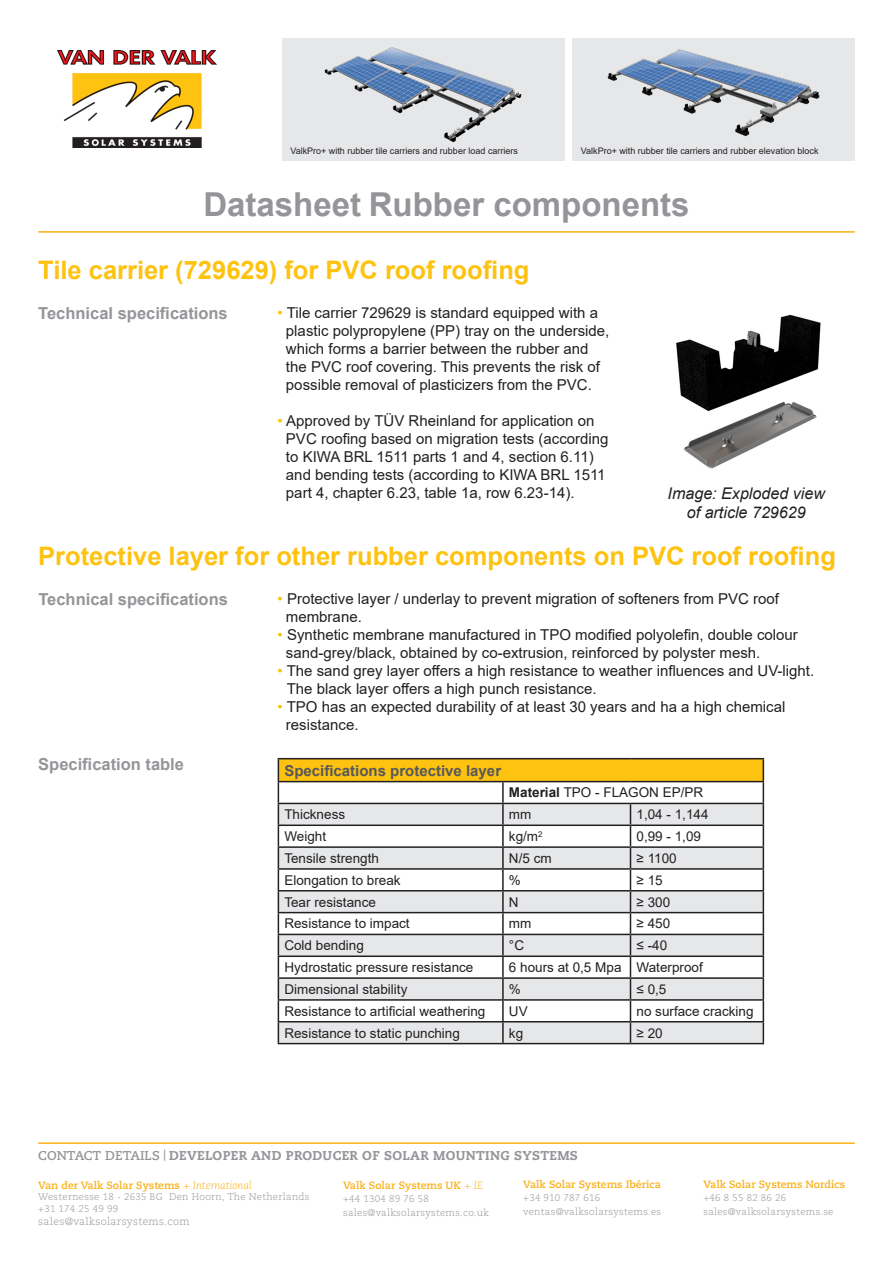
<style>
.page{position:relative;width:893px;height:1263px;background:#fff}
.page>*{position:absolute;margin:0;border:0;box-sizing:border-box;transform-origin:0 0}
.t1{font:700 33px "Arial";color:#939598}
.t2{font:700 25.5px "Arial";color:#fec210}
.t3{font:700 16.5px "Arial";color:#939598}
.t4{font:italic 16.05px/19.4px "Arial";color:#231f20;text-align:center}
.t5{font:15px/18px "Arial";color:#231f20}
.t6{font:700 15px "Arial";color:#57585a}
.t7{font:13.5px "Arial";color:#231f20}
.t8{font:800 12.75px "Caecilia LT Std";letter-spacing:.025em;color:#939598}
.t9{font:700 10.5px "Caecilia LT Std";color:#fbb017}
.t10{font:300 10.5px "Caecilia LT Std";letter-spacing:.025em;color:#939598}
.t11{font:300 9.75px/13.5px "Caecilia LT Std";letter-spacing:.025em;color:#939598}
.t12{font:9px "Arial";color:#231f20}
.s1{color:#fdc300}
.s2{font-weight:700}
.s3{font-weight:300;font-style:italic}
</style>
<div class="page">
<img style="left:58px;top:50px;width:159px;height:98px">
<hr style="left:38px;top:231px;width:817px;height:2px;background:#fbb017">
<hr style="left:278px;top:758px;width:225px;height:1px;background:#231f20">
<hr style="left:503px;top:758px;width:127px;height:1px;background:#231f20">
<hr style="left:630px;top:758px;width:134px;height:1px;background:#231f20">
<svg style="left:278px;top:759px;width:486px;height:284px"></svg>
<hr style="left:278px;top:1043px;width:225px;height:1px;background:#231f20">
<hr style="left:503px;top:1043px;width:127px;height:1px;background:#231f20">
<hr style="left:630px;top:1043px;width:134px;height:1px;background:#231f20">
<div style="left:282px;top:38px;width:282px;height:122px;background:#e6e7e9"></div>
<img style="left:324px;top:47px;width:198px;height:96px">
<div style="left:573px;top:38px;width:282px;height:122px;background:#e6e7e9"></div>
<img style="left:607px;top:49px;width:213px;height:88px">
<hr style="left:38px;top:1142px;width:817px;height:2px;background:#fbb017">
<img style="left:676px;top:314px;width:145px;height:155px">
<p class="t12" style="left:290px;top:145px;width:229px">ValkPro+ with rubber tile carriers and rubber load carriers</p>
<p class="t12" style="left:581px;top:145px;width:239px">ValkPro+ with rubber tile carriers and rubber elevation block</p>
<p class="t1" style="left:203px;top:181px;width:488px">Datasheet Rubber components</p>
<p class="t2" style="left:38px;top:252px;width:493px">Tile carrier (729629) for PVC roof roofing</p>
<p class="t3" style="left:38px;top:302px;width:191px">Technical specifications</p>
<p class="t5" style="left:278px;top:304px;width:322px"><span class="s1">•</span> Tile carrier 729629 is standard equipped with a</p>
<p class="t5" style="left:286px;top:322px;width:325px">plastic polypropylene (PP) tray on the underside,</p>
<p class="t5" style="left:286px;top:340px;width:304px">which forms a barrier between the rubber and</p>
<p class="t5" style="left:286px;top:358px;width:316px">the PVC roof covering. This prevents the risk of</p>
<p class="t5" style="left:286px;top:376px;width:307px">possible removal of plasticizers from the PVC.</p>
<p class="t5" style="left:278px;top:412px;width:318px"><span class="s1">•</span> Approved by TÜV Rheinland for application on</p>
<p class="t5" style="left:286px;top:430px;width:324px">PVC roofing based on migration tests (according</p>
<p class="t5" style="left:286px;top:448px;width:309px">to KIWA BRL 1511 parts 1 and 4, section 6.11)</p>
<p class="t5" style="left:286px;top:466px;width:321px">and bending tests (according to KIWA BRL 1511</p>
<p class="t5" style="left:286px;top:484px;width:290px">part 4, chapter 6.23, table 1a, row 6.23-14).</p>
<p class="t4" style="left:667px;top:484px;width:159px">Image: Exploded view of article 729629</p>
<p class="t2" style="left:38px;top:538px;width:799px">Protective layer for other rubber components on PVC roof roofing</p>
<p class="t3" style="left:38px;top:588px;width:191px">Technical specifications</p>
<p class="t5" style="left:286px;top:589px;width:494px;text-indent:-8px"><span class="s1">•</span> Protective layer / underlay to prevent migration of softeners from PVC roof membrane.</p>
<p class="t5" style="left:286px;top:625px;width:513px;text-indent:-8px"><span class="s1">•</span> Synthetic membrane manufactured in TPO modified polyolefin, double colour sand-grey/black, obtained by co-extrusion, reinforced by polyster mesh.</p>
<p class="t5" style="left:287px;top:661px;width:529px;text-indent:-9px"><span class="s1">•</span> The sand grey layer offers a high resistance to weather influences and UV-light.<br>The black layer offers a high punch resistance.</p>
<p class="t5" style="left:286px;top:697px;width:501px;text-indent:-8px"><span class="s1">•</span> TPO has an expected durability of at least 30 years and ha a high chemical resistance.</p>
<p class="t3" style="left:38px;top:752px;width:147px">Specification table</p>
<p class="t6" style="left:284px;top:760px;width:218px">Specifications protective layer</p>
<p class="t7" style="left:509px;top:783px;width:196px"><span class="s2">Material</span> TPO - FLAGON EP/PR</p>
<p class="t7" style="left:284px;top:805px;width:62px">Thickness</p>
<p class="t7" style="left:509px;top:805px;width:24px">mm</p>
<p class="t7" style="left:636px;top:805px;width:74px">1,04 - 1,144</p>
<p class="t7" style="left:284px;top:827px;width:43px">Weight</p>
<p class="t7" style="left:509px;top:827px;width:35px">kg/m<sup>2</sup></p>
<p class="t7" style="left:636px;top:827px;width:66px">0,99 - 1,09</p>
<p class="t7" style="left:284px;top:849px;width:96px">Tensile strength</p>
<p class="t7" style="left:509px;top:849px;width:44px">N/5 cm</p>
<p class="t7" style="left:636px;top:849px;width:42px">≥ 1100</p>
<p class="t7" style="left:284px;top:871px;width:118px">Elongation to break</p>
<p class="t7" style="left:509px;top:871px;width:14px">%</p>
<p class="t7" style="left:636px;top:871px;width:28px">≥ 15</p>
<p class="t7" style="left:284px;top:892px;width:93px">Tear resistance</p>
<p class="t7" style="left:509px;top:892px;width:11px">N</p>
<p class="t7" style="left:636px;top:892px;width:35px">≥ 300</p>
<p class="t7" style="left:284px;top:914px;width:127px">Resistance to impact</p>
<p class="t7" style="left:509px;top:914px;width:24px">mm</p>
<p class="t7" style="left:636px;top:914px;width:35px">≥ 450</p>
<p class="t7" style="left:284px;top:936px;width:81px">Cold bending</p>
<p class="t7" style="left:509px;top:936px;width:17px">°C</p>
<p class="t7" style="left:636px;top:936px;width:32px">≤ -40</p>
<p class="t7" style="left:284px;top:958px;width:191px">Hydrostatic pressure resistance</p>
<p class="t7" style="left:509px;top:958px;width:114px">6 hours at 0,5 Mpa</p>
<p class="t7" style="left:636px;top:958px;width:68px">Waterproof</p>
<p class="t7" style="left:284px;top:980px;width:125px">Dimensional stability</p>
<p class="t7" style="left:509px;top:980px;width:14px">%</p>
<p class="t7" style="left:636px;top:980px;width:31px">≤ 0,5</p>
<p class="t7" style="left:284px;top:1002px;width:203px">Resistance to artificial weathering</p>
<p class="t7" style="left:509px;top:1002px;width:20px">UV</p>
<p class="t7" style="left:636px;top:1002px;width:119px">no surface cracking</p>
<p class="t7" style="left:284px;top:1023px;width:177px">Resistance to static punching</p>
<p class="t7" style="left:509px;top:1023px;width:16px">kg</p>
<p class="t7" style="left:636px;top:1023px;width:28px">≥ 20</p>
<p class="t8" style="left:38px;top:1148px;width:541px"><span class="s2">CONTACT DETAILS</span> <sup>|</sup> DEVELOPER AND PRODUCER OF SOLAR MOUNTING SYSTEMS</p>
<p class="t9" style="left:38px;top:1179px;width:215px">Van der Valk Solar Systems <span class="s3">+ International</span></p>
<p class="t11" style="left:38px;top:1191px;width:273px;line-height:11.7px">Westernesse 18 - 2635 BG Den Hoorn, The Netherlands +31 174 25 49 99</p>
<p class="t10" style="left:38px;top:1215px;width:153px">sales@valksolarsystems.com</p>
<p class="t9" style="left:523px;top:1178px;width:139px">Valk Solar Systems Ibérica</p>
<p class="t11" style="left:523px;top:1191px;width:140px">+34 910 787 616 ventas@valksolarsystems.es</p>
<p class="t9" style="left:343px;top:1179px;width:141px">Valk Solar Systems UK <span class="s3">+ IE</span></p>
<p class="t11" style="left:343px;top:1192px;width:147px">+44 1304 89 76 58 sales@valksolarsystems.co.uk</p>
<p class="t9" style="left:703px;top:1178px;width:143px">Valk Solar Systems Nordics</p>
<p class="t11" style="left:703px;top:1191px;width:84px">+46 8 55 82 86 26</p>
<p class="t11" style="left:703px;top:1205px;width:132px">sales@valksolarsystems.se</p>
</div>
